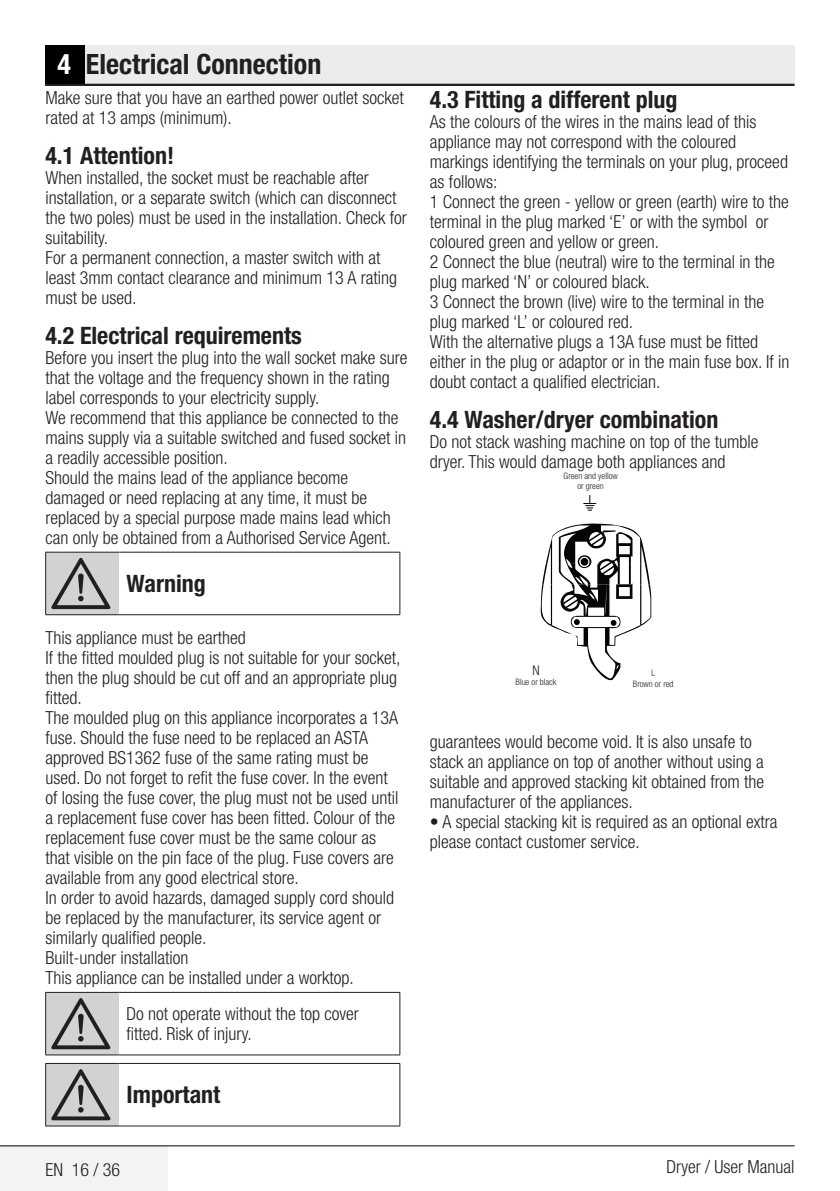
<style>
.page{position:relative;width:840px;height:1191px;background:#fff}
.page>*{position:absolute;margin:0;border:0;box-sizing:border-box;transform-origin:0 0}
.Girintili_Yazi_uyari{font:64px "ZIWARNUN";color:#231f20}
.Unite_Baslik__14pt-B{font:700 condensed 28px "Helvetica Neue LT Pro";color:#231f20}
.Konu_Baslik__12pt-Bo{font:700 condensed 24px "Helvetica Neue LT Pro";color:#231f20}
.Normal_Yazi__9pt{font:300 condensed 18px/20px "Helvetica Neue LT Pro";color:#231f20}
.t1{font:300 condensed 13.4px "Helvetica Neue LT Pro";color:#231f20}
.t2{font:300 condensed 8.8px "Helvetica Neue LT Pro";color:#231f20}
.s1{color:#fff}
</style>
<div class="page">
<div style="left:0;top:1145px;width:168px;height:46px;background:#f2f3f4"></div>
<hr style="left:0;top:1145px;width:794px;height:1px;background:#000">
<div style="left:45px;top:45px;width:749px;height:40px;background:#ececee"></div>
<hr style="left:45px;top:84px;width:749px;height:2px;background:#231f20">
<div style="left:46px;top:552px;width:72px;height:63px;background:#d1d2d4"></div>
<hr style="left:45px;top:614px;width:73px;height:1px;background:#231f20">
<hr style="left:118px;top:614px;width:282px;height:1px;background:#231f20">
<hr style="left:45px;top:552px;width:73px;height:1px;background:#231f20">
<hr style="left:45px;top:552px;width:1px;height:62px;background:#231f20">
<hr style="left:118px;top:552px;width:282px;height:1px;background:#231f20">
<hr style="left:399px;top:552px;width:1px;height:62px;background:#231f20">
<div style="left:46px;top:992px;width:72px;height:63px;background:#d1d2d4"></div>
<hr style="left:45px;top:1054px;width:73px;height:1px;background:#231f20">
<hr style="left:118px;top:1054px;width:282px;height:1px;background:#231f20">
<hr style="left:45px;top:992px;width:73px;height:1px;background:#231f20">
<hr style="left:45px;top:992px;width:1px;height:62px;background:#231f20">
<hr style="left:118px;top:992px;width:282px;height:1px;background:#231f20">
<hr style="left:399px;top:992px;width:1px;height:62px;background:#231f20">
<div style="left:46px;top:1063px;width:72px;height:63px;background:#d1d2d4"></div>
<hr style="left:45px;top:1125px;width:73px;height:1px;background:#231f20">
<hr style="left:118px;top:1125px;width:282px;height:1px;background:#231f20">
<hr style="left:45px;top:1063px;width:73px;height:1px;background:#231f20">
<hr style="left:45px;top:1063px;width:1px;height:62px;background:#231f20">
<hr style="left:118px;top:1063px;width:282px;height:1px;background:#231f20">
<hr style="left:399px;top:1063px;width:1px;height:62px;background:#231f20">
<div style="left:45px;top:45px;width:40px;height:40px;background:#000"></div>
<hr style="left:45px;top:84px;width:748px;height:2px;background:#231f20">
<svg style="left:540px;top:523px;width:111px;height:157px"></svg>
<svg style="left:583px;top:495px;width:13px;height:16px"></svg>
<p class="Unite_Baslik__14pt-B" style="left:58px;top:47px;width:265px"><span class="s1">4</span> Electrical Connection</p>
<p class="Normal_Yazi__9pt" style="left:45px;top:87px;width:359px">Make sure that you have an earthed power outlet socket rated at 13 amps (minimum).</p>
<p class="Konu_Baslik__12pt-Bo" style="left:45px;top:141px;width:130px">4.1 Attention!</p>
<p class="Normal_Yazi__9pt" style="left:45px;top:167px;width:363px">When installed, the socket must be reachable after installation, or a separate switch (which can disconnect the two poles) must be used in the installation. Check for suitability.</p>
<p class="Normal_Yazi__9pt" style="left:45px;top:247px;width:353px">For a permanent connection, a master switch with at least 3mm contact clearance and minimum 13 A rating must be used.</p>
<p class="Konu_Baslik__12pt-Bo" style="left:45px;top:321px;width:258px">4.2 Electrical requirements</p>
<p class="Normal_Yazi__9pt" style="left:45px;top:347px;width:363px">Before you insert the plug into the wall socket make sure that the voltage and the frequency shown in the rating label corresponds to your electricity supply.</p>
<p class="Normal_Yazi__9pt" style="left:45px;top:407px;width:362px">We recommend that this appliance be connected to the mains supply via a suitable switched and fused socket in a readily accessible position.</p>
<p class="Normal_Yazi__9pt" style="left:45px;top:467px;width:347px">Should the mains lead of the appliance become damaged or need replacing at any time, it must be replaced by a special purpose made mains lead which can only be obtained from a Authorised Service Agent.</p>
<p class="Girintili_Yazi_uyari" style="left:51px;top:549px;width:63px">A</p>
<p class="Konu_Baslik__12pt-Bo" style="left:126px;top:569px;width:81px">Warning</p>
<p class="Normal_Yazi__9pt" style="left:45px;top:627px;width:202px">This appliance must be earthed</p>
<p class="Normal_Yazi__9pt" style="left:45px;top:647px;width:356px">If the fitted moulded plug is not suitable for your socket, then the plug should be cut off and an appropriate plug fitted.</p>
<p class="Normal_Yazi__9pt" style="left:45px;top:707px;width:354px">The moulded plug on this appliance incorporates a 13A fuse. Should the fuse need to be replaced an ASTA approved BS1362 fuse of the same rating must be used. Do not forget to refit the fuse cover. In the event of losing the fuse cover, the plug must not be used until a replacement fuse cover has been fitted. Colour of the replacement fuse cover must be the same colour as that visible on the pin face of the plug. Fuse covers are available from any good electrical store.</p>
<p class="Normal_Yazi__9pt" style="left:45px;top:887px;width:350px">In order to avoid hazards, damaged supply cord should be replaced by the manufacturer, its service agent or similarly qualified people.</p>
<p class="Normal_Yazi__9pt" style="left:45px;top:947px;width:144px">Built-under installation</p>
<p class="Normal_Yazi__9pt" style="left:45px;top:967px;width:310px">This appliance can be installed under a worktop.</p>
<p class="Girintili_Yazi_uyari" style="left:51px;top:989px;width:63px">A</p>
<p class="Normal_Yazi__9pt" style="left:126px;top:1003px;width:233px">Do not operate without the top cover fitted. Risk of injury.</p>
<p class="Girintili_Yazi_uyari" style="left:51px;top:1060px;width:63px">A</p>
<p class="Konu_Baslik__12pt-Bo" style="left:126px;top:1080px;width:95px">Important</p>
<p class="Konu_Baslik__12pt-Bo" style="left:429px;top:85px;width:249px">4.3 Fitting a different plug</p>
<p class="Normal_Yazi__9pt" style="left:429px;top:112px;width:359px">As the colours of the wires in the mains lead of this appliance may not correspond with the coloured markings identifying the terminals on your plug, proceed as follows:</p>
<p class="Normal_Yazi__9pt" style="left:429px;top:192px;width:360px">1 Connect the green - yellow or green (earth) wire to the terminal in the plug marked ‘E’ or with the symbol or coloured green and yellow or green.</p>
<p class="Normal_Yazi__9pt" style="left:429px;top:252px;width:346px">2 Connect the blue (neutral) wire to the terminal in the plug marked ‘N’ or coloured black.</p>
<p class="Normal_Yazi__9pt" style="left:429px;top:292px;width:336px">3 Connect the brown (live) wire to the terminal in the plug marked ‘L’ or coloured red.</p>
<p class="Normal_Yazi__9pt" style="left:429px;top:332px;width:361px">With the alternative plugs a 13A fuse must be fitted either in the plug or adaptor or in the main fuse box. If in doubt contact a qualified electrician.</p>
<p class="Konu_Baslik__12pt-Bo" style="left:429px;top:405px;width:290px">4.4 Washer/dryer combination</p>
<p class="Normal_Yazi__9pt" style="left:429px;top:432px;width:330px">Do not stack washing machine on top of the tumble dryer. This would damage both appliances and</p>
<p class="t2" style="left:563px;top:470px;width:56px">Green and yellow</p>
<p class="t2" style="left:577px;top:481px;width:28px">or green</p>
<p class="t1" style="left:532px;top:662px;width:9px">N</p>
<p class="t2" style="left:515px;top:677px;width:42px">Blue or black</p>
<p class="t2" style="left:651px;top:668px;width:5px">L</p>
<p class="t2" style="left:632px;top:679px;width:42px">Brown or red</p>
<p class="Normal_Yazi__9pt" style="left:429px;top:732px;width:335px">guarantees would become void. It is also unsafe to stack an appliance on top of another without using a suitable and approved stacking kit obtained from the manufacturer of the appliances.</p>
<p class="Normal_Yazi__9pt" style="left:429px;top:812px;width:349px">• A special stacking kit is required as an optional extra please contact customer service.</p>
<p class="Normal_Yazi__9pt" style="left:45px;top:1159px;width:76px">EN 16 / 36</p>
<p class="Normal_Yazi__9pt" style="left:666px;top:1156px;width:129px">Dryer / User Manual</p>
</div>
